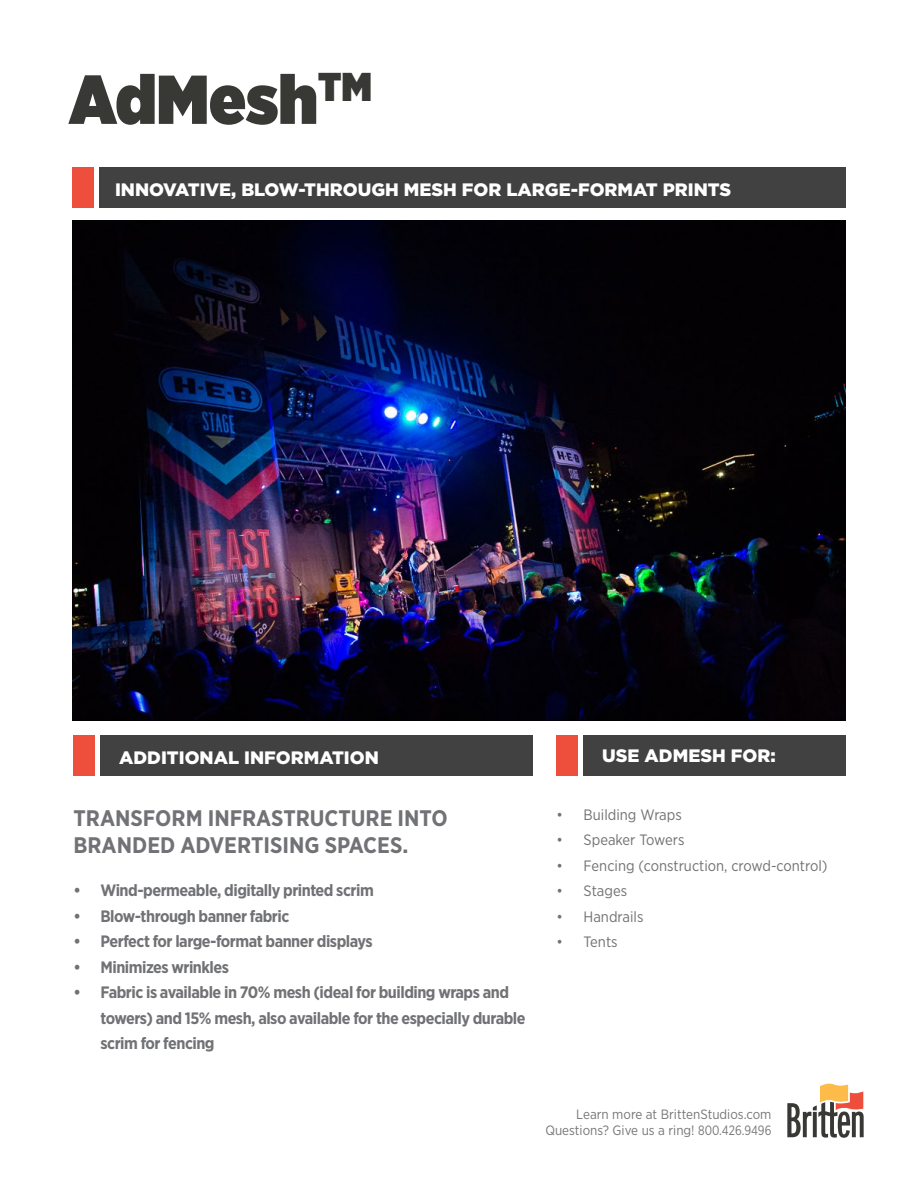
<style>
.page{position:relative;width:918px;height:1188px;background:#fff}
.page>*{position:absolute;margin:0;border:0;box-sizing:border-box;transform-origin:0 0}
.t1{font:900 69px "Gotham Narrow";color:#383935}
.t2{font:700 22.5px/27px "Gotham Narrow";color:#717275}
.Titres{font:900 18px "Gotham";color:#fff}
.t3{font:700 16.5px/25.5px "Gotham Narrow";letter-spacing:-.03em;color:#717275}
.t4{font:15px "Gotham Narrow";color:#717275}
.t5{font:13.5px "Gotham Narrow";color:#77777a}
</style>
<div class="page">
<div style="left:99px;top:168px;width:747px;height:40px;background:#414142"></div>
<div style="left:583px;top:736px;width:263px;height:40px;background:#414142"></div>
<div style="left:100px;top:736px;width:433px;height:40px;background:#414142"></div>
<div style="left:72px;top:168px;width:22px;height:40px;background:#ee4f3d"></div>
<div style="left:557px;top:736px;width:21px;height:40px;background:#ee4f3d"></div>
<div style="left:73px;top:736px;width:22px;height:40px;background:#ee4f3d"></div>
<svg style="left:787px;top:1084px;width:77px;height:54px"></svg>
<img style="left:72px;top:221px;width:774px;height:500px">
<p class="t1" style="left:69px;top:53px;width:304px">AdMesh<sup>TM</sup></p>
<p class="Titres" style="left:115px;top:179px;width:618px">INNOVATIVE, BLOW-THROUGH MESH FOR LARGE-FORMAT PRINTS</p>
<p class="Titres" style="left:119px;top:747px;width:261px">ADDITIONAL INFORMATION</p>
<p class="Titres" style="left:602px;top:745px;width:175px">USE ADMESH FOR:</p>
<p class="t2" style="left:73px;top:804px;width:376px">TRANSFORM INFRASTRUCTURE INTO<br>BRANDED ADVERTISING SPACES.</p>
<p class="t3" style="left:73px;top:878px;width:302px">• Wind-permeable, digitally printed scrim</p>
<p class="t3" style="left:73px;top:903px;width:217px">• Blow-through banner fabric</p>
<p class="t3" style="left:73px;top:929px;width:301px">• Perfect for large-format banner displays</p>
<p class="t3" style="left:73px;top:954px;width:157px">• Minimizes wrinkles</p>
<p class="t3" style="left:100px;top:980px;width:427px;text-indent:-27px">• Fabric is available in 70% mesh (ideal for building wraps and towers) and 15% mesh, also available for the especially durable scrim for fencing</p>
<p class="t4" style="left:557px;top:805px;width:127px">• Building Wraps</p>
<p class="t4" style="left:557px;top:831px;width:129px">• Speaker Towers</p>
<p class="t4" style="left:557px;top:856px;width:273px">• Fencing (construction, crowd-control)</p>
<p class="t4" style="left:557px;top:882px;width:72px">• Stages</p>
<p class="t4" style="left:557px;top:907px;width:88px">• Handrails</p>
<p class="t4" style="left:557px;top:933px;width:63px">• Tents</p>
<p class="t5" style="left:576px;top:1106px;width:197px">Learn more at BrittenStudios.com</p>
<p class="t5" style="left:545px;top:1122px;width:228px">Questions? Give us a ring! 800.426.9496</p>
</div>
